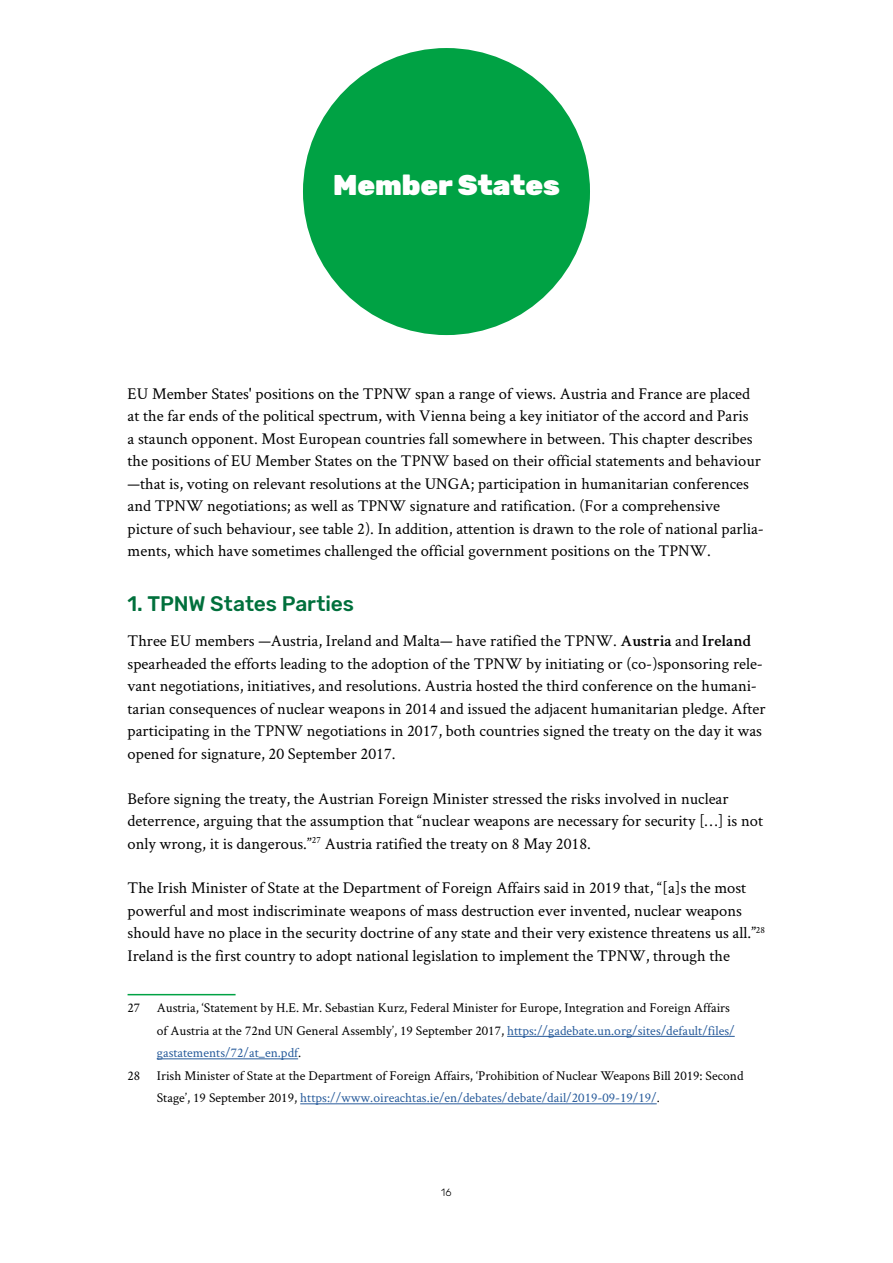
<style>
.page{position:relative;width:893px;height:1263px;background:#fff}
.page>*{position:absolute;margin:0;border:0;box-sizing:border-box;transform-origin:0 0}
.Chapter_name_Rubik_B{font:900 28.5px "Rubik";letter-spacing:-.005em;color:#fff}
.Headline_2_Rubik{font:500 21px "Rubik";letter-spacing:-.005em;color:#00703c}
.Crimson_Text_Reg_11{font:16.5px/22.5px "Crimson Text";color:#000}
.Footnote{font:13.5px/22.5px "Crimson Text";color:#000}
.t1{font:300 10.5px "Rubik";color:#000}
.s1{font-weight:600}
.s2{color:#275b9b}
</style>
<div class="page">
<div style="left:303px;top:48px;width:287px;height:287px;background:#00a244;border-radius:50%"></div>
<hr style="left:128px;top:994px;width:108px;height:1px;background:#00a244">
<hr style="left:507px;top:1036px;width:228px;height:1px;background:#275b9b">
<hr style="left:157px;top:1058px;width:141px;height:1px;background:#275b9b">
<hr style="left:300px;top:1103px;width:357px;height:1px;background:#275b9b">
<p class="Chapter_name_Rubik_B" style="left:333px;top:168px;width:228px">Member States</p>
<p class="Crimson_Text_Reg_11" style="left:128px;top:382px;width:638px">EU Member States' positions on the TPNW span a range of views. Austria and France are placed at the far ends of the political spectrum, with Vienna being a key initiator of the accord and Paris<br>a staunch opponent. Most European countries fall somewhere in between. This chapter describes the positions of EU Member States on the TPNW based on their official statements and behaviour —that is, voting on relevant resolutions at the UNGA; participation in humanitarian conferences and TPNW negotiations; as well as TPNW signature and ratification. (For a comprehensive picture of such behaviour, see table 2). In addition, attention is drawn to the role of national parlia&shy;ments, which have sometimes challenged the official government positions on the TPNW.</p>
<p class="Headline_2_Rubik" style="left:128px;top:592px;width:228px">1. TPNW States Parties</p>
<p class="Crimson_Text_Reg_11" style="left:128px;top:629px;width:639px">Three EU members —Austria, Ireland and Malta— have ratified the TPNW. <span class="s1">Austria</span> and <span class="s1">Ireland </span>spearheaded the efforts leading to the adoption of the TPNW by initiating or (co-)sponsoring rele&shy;vant negotiations, initiatives, and resolutions. Austria hosted the third conference on the humani&shy;tarian consequences of nuclear weapons in 2014 and issued the adjacent humanitarian pledge. After participating in the TPNW negotiations in 2017, both countries signed the treaty on the day it was opened for signature, 20 September 2017.</p>
<p class="Crimson_Text_Reg_11" style="left:128px;top:786px;width:637px">Before signing the treaty, the Austrian Foreign Minister stressed the risks involved in nuclear deterrence, arguing that the assumption that “nuclear weapons are necessary for security […] is not only wrong, it is dangerous.”<sup>27</sup> Austria ratified the treaty on 8 May 2018.</p>
<p class="Crimson_Text_Reg_11" style="left:128px;top:876px;width:639px">The Irish Minister of State at the Department of Foreign Affairs said in 2019 that, “[a]s the most powerful and most indiscriminate weapons of mass destruction ever invented, nuclear weapons should have no place in the security doctrine of any state and their very existence threatens us all.”<sup>28<br></sup>Ireland is the first country to adopt national legislation to implement the TPNW, through the</p>
<p class="Footnote" style="left:157px;top:996px;width:579px;text-indent:-29px">27 Austria, ‘Statement by H.E. Mr. Sebastian Kurz, Federal Minister for Europe, Integration and Foreign Affairs of Austria at the 72nd UN General Assembly’, 19 September 2017, <span class="s2">https://gadebate.un.org/sites/default/files/ gastatements/72/at_en.pdf</span>.</p>
<p class="Footnote" style="left:157px;top:1063px;width:588px;text-indent:-29px">28 Irish Minister of State at the Department of Foreign Affairs, ‘Prohibition of Nuclear Weapons Bill 2019: Second<br>Stage’, 19 September 2019, <span class="s2">https://www.oireachtas.ie/en/debates/debate/dail/2019-09-19/19/</span>.</p>
<p class="t1" style="left:441px;top:1187px;width:12px">16</p>
</div>
